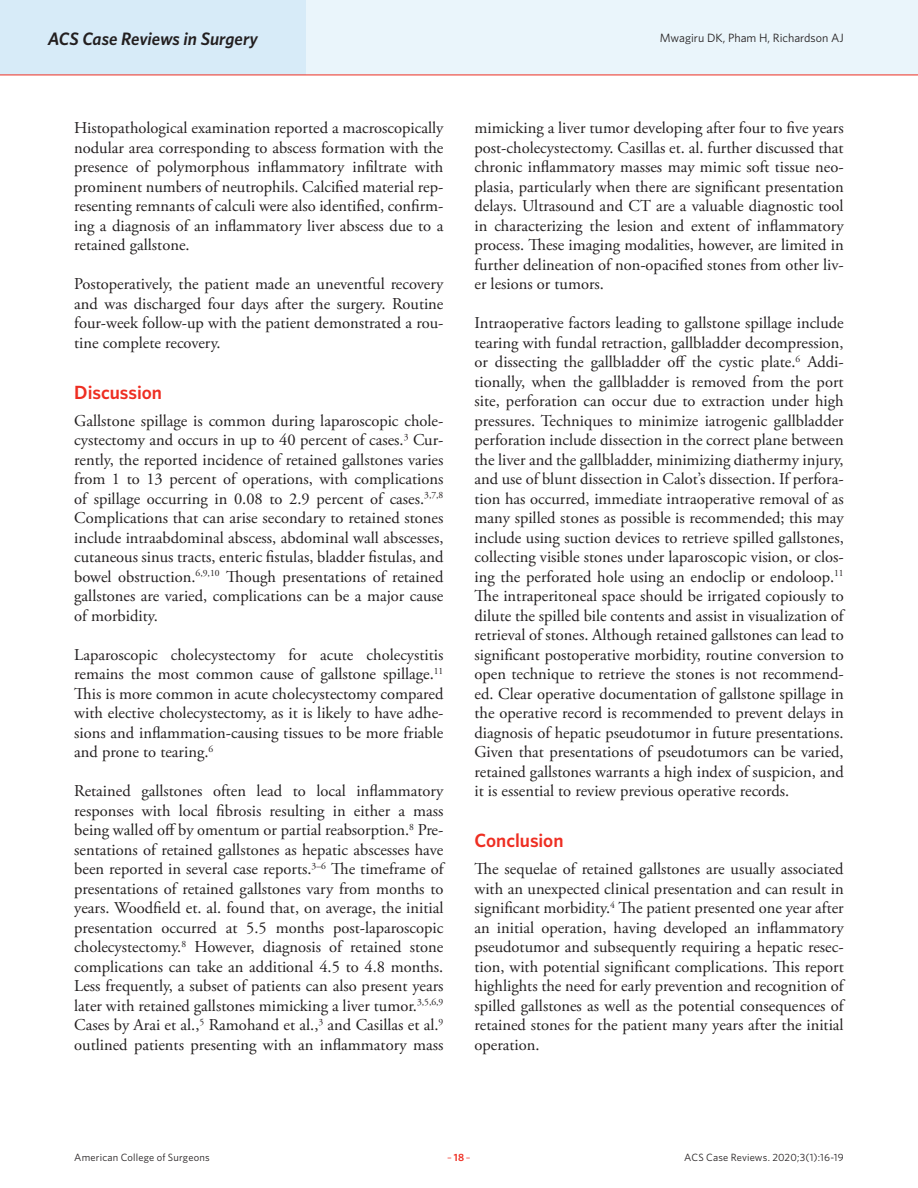
<style>
.page{position:relative;width:918px;height:1188px;background:#fff}
.page>*{position:absolute;margin:0;border:0;box-sizing:border-box;transform-origin:0 0}
.t1{font:600 19.2px "Whitney";letter-spacing:-.005em;color:#ee2e22}
.t2{font:italic 600 18px "Whitney";letter-spacing:-.005em;color:#231f20}
.t3{font:16.5px/19.5px "Adobe Garamond Pro";color:#231f20;text-align:justify}
.t4{font:12px "Whitney";color:#231f20}
.t5{font:10.5px "Whitney";letter-spacing:.015em;color:#231f20}
.t6{font:10.5px "Whitney";color:#ee2e22}
.s1{font-weight:600}
</style>
<div class="page">
<div style="left:0;top:0;width:918px;height:75px;background:#eaf5fb"></div>
<div style="left:0;top:0;width:306px;height:75px;background:#d7ebf8"></div>
<hr style="left:0;top:75px;width:918px;height:1px;background:#ee2e22">
<p class="t2" style="left:48px;top:26px;width:212px">ACS Case Reviews in Surgery</p>
<p class="t4" style="left:660px;top:30px;width:185px">Mwagiru DK, Pham H, Richardson AJ</p>
<p class="t3" style="left:74px;top:119px;width:371px">Histopathological examination reported a macroscopically nodular area corresponding to abscess formation with the presence of polymorphous inflammatory infiltrate with prominent numbers of neutrophils. Calcified material rep&shy;resenting remnants of calculi were also identified, confirm&shy;ing a diagnosis of an inflammatory liver abscess due to a retained gallstone.</p>
<p class="t3" style="left:74px;top:275px;width:371px">Postoperatively, the patient made an uneventful recovery and was discharged four days after the surgery. Routine four-week follow-up with the patient demonstrated a rou&shy;tine complete recovery.</p>
<p class="t1" style="left:74px;top:379px;width:89px">Discussion</p>
<p class="t3" style="left:74px;top:411px;width:371px">Gallstone spillage is common during laparoscopic chole&shy;cystectomy and occurs in up to 40 percent of cases.<sup>3</sup> Cur&shy;rently, the reported incidence of retained gallstones varies from 1 to 13 percent of operations, with complications of spillage occurring in 0.08 to 2.9 percent of cases.<sup>3,7,8<br></sup>Complications that can arise secondary to retained stones include intraabdominal abscess, abdominal wall abscesses, cutaneous sinus tracts, enteric fistulas, bladder fistulas, and bowel obstruction.<sup>6,9,10</sup> Though presentations of retained gallstones are varied, complications can be a major cause of morbidity.</p>
<p class="t3" style="left:74px;top:645px;width:371px">Laparoscopic cholecystectomy for acute cholecystitis remains the most common cause of gallstone spillage.<sup>11<br></sup>This is more common in acute cholecystectomy compared with elective cholecystectomy, as it is likely to have adhe&shy;sions and inflammation-causing tissues to be more friable and prone to tearing.<sup>6</sup></p>
<p class="t3" style="left:74px;top:782px;width:371px">Retained gallstones often lead to local inflammatory responses with local fibrosis resulting in either a mass being walled off by omentum or partial reabsorption.<sup>8</sup> Pre&shy;sentations of retained gallstones as hepatic abscesses have been reported in several case reports.<sup>3–6</sup> The timeframe of presentations of retained gallstones vary from months to years. Woodfield et. al. found that, on average, the initial presentation occurred at 5.5 months post-laparoscopic cholecystectomy.<sup>8</sup> However, diagnosis of retained stone complications can take an additional 4.5 to 4.8 months.<br>Less frequently, a subset of patients can also present years later with retained gallstones mimicking a liver tumor.<sup>3,5,6,9<br></sup>Cases by Arai et al.,<sup>5</sup> Ramohand et al.,<sup>3</sup> and Casillas et al.<sup>9 </sup>outlined patients presenting with an inflammatory mass</p>
<p class="t3" style="left:475px;top:119px;width:371px">mimicking a liver tumor developing after four to five years post-cholecystectomy. Casillas et. al. further discussed that chronic inflammatory masses may mimic soft tissue neo&shy;plasia, particularly when there are significant presentation delays. Ultrasound and CT are a valuable diagnostic tool in characterizing the lesion and extent of inflammatory process. These imaging modalities, however, are limited in further delineation of non-opacified stones from other liv&shy;er lesions or tumors.</p>
<p class="t3" style="left:475px;top:314px;width:371px">Intraoperative factors leading to gallstone spillage include tearing with fundal retraction, gallbladder decompression, or dissecting the gallbladder off the cystic plate.<sup>6</sup> Addi&shy;tionally, when the gallbladder is removed from the port site, perforation can occur due to extraction under high pressures. Techniques to minimize iatrogenic gallbladder perforation include dissection in the correct plane between the liver and the gallbladder, minimizing diathermy injury, and use of blunt dissection in Calot’s dissection. If perfora&shy;tion has occurred, immediate intraoperative removal of as many spilled stones as possible is recommended; this may include using suction devices to retrieve spilled gallstones, collecting visible stones under laparoscopic vision, or clos&shy;ing the perforated hole using an endoclip or endoloop.<sup>11<br></sup>The intraperitoneal space should be irrigated copiously to dilute the spilled bile contents and assist in visualization of retrieval of stones. Although retained gallstones can lead to significant postoperative morbidity, routine conversion to open technique to retrieve the stones is not recommend&shy;ed. Clear operative documentation of gallstone spillage in the operative record is recommended to prevent delays in diagnosis of hepatic pseudotumor in future presentations.<br>Given that presentations of pseudotumors can be varied, retained gallstones warrants a high index of suspicion, and it is essential to review previous operative records.</p>
<p class="t1" style="left:475px;top:828px;width:91px">Conclusion</p>
<p class="t3" style="left:475px;top:860px;width:371px">The sequelae of retained gallstones are usually associated with an unexpected clinical presentation and can result in significant morbidity.<sup>4</sup> The patient presented one year after an initial operation, having developed an inflammatory pseudotumor and subsequently requiring a hepatic resec&shy;tion, with potential significant complications. This report highlights the need for early prevention and recognition of spilled gallstones as well as the potential consequences of retained stones for the patient many years after the initial operation.</p>
<p class="t5" style="left:74px;top:1150px;width:137px">American College of Surgeons</p>
<p class="t6" style="left:447px;top:1150px;width:25px">–<span class="s1">18</span>–</p>
<p class="t5" style="left:684px;top:1150px;width:161px">ACS Case Reviews. 2020;3(1):16-19</p>
</div>
